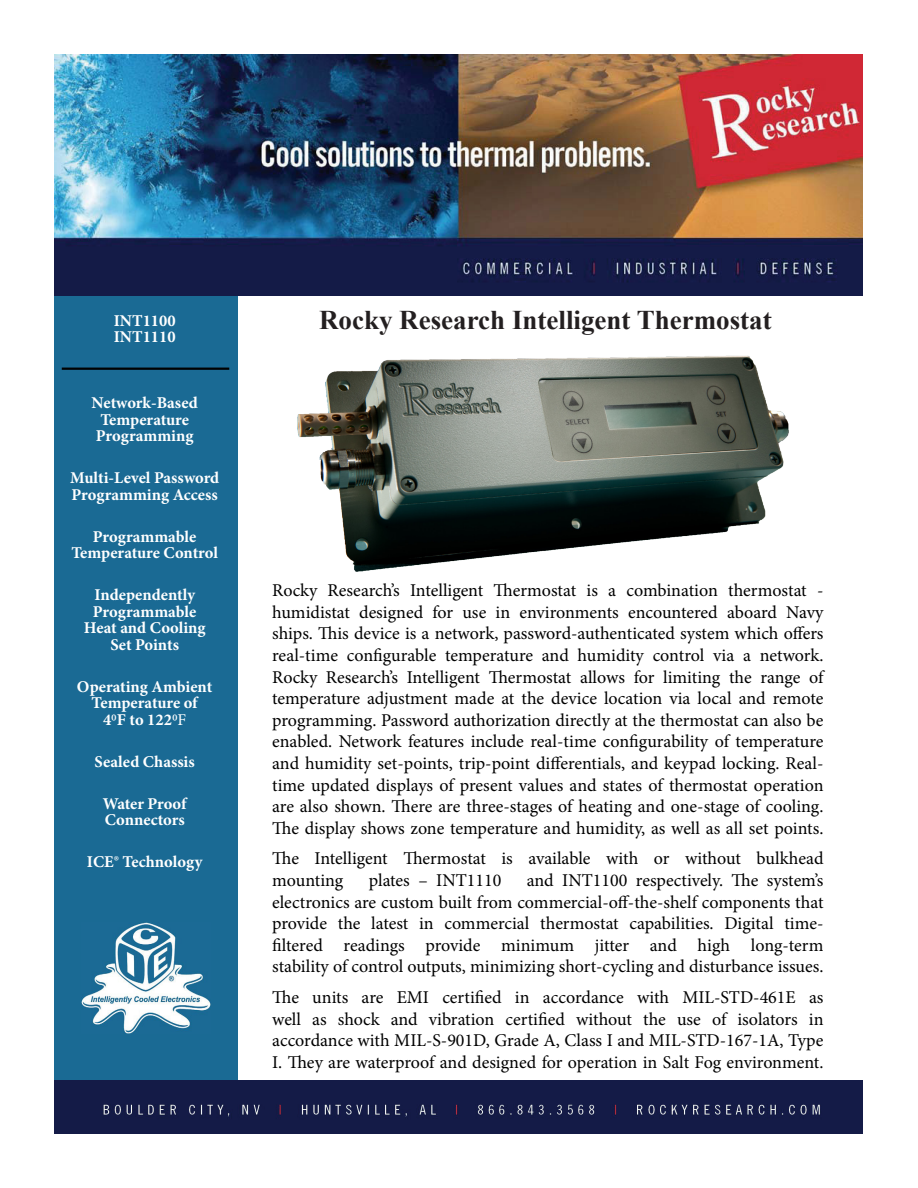
<style>
.page{position:relative;width:918px;height:1188px;background:#fff}
.page>*{position:absolute;margin:0;border:0;box-sizing:border-box;transform-origin:0 0}
.t1{font:700 27px "Times New Roman";color:#231f20}
.t2{font:18px/21.6px "Minion Pro";color:#000}
.t3{font:700 16.5px "Minion Pro";color:#fff}
.s1{font-weight:400}
</style>
<div class="page">
<div style="left:54px;top:283px;width:183px;height:840px;background:#1a6a94"></div>
<hr style="left:62px;top:368px;width:167px;height:2px;background:#010202">
<img style="left:81px;top:923px;width:129px;height:110px">
<img style="left:54px;top:55px;width:808px;height:240px">
<div style="left:54px;top:1080px;width:808px;height:54px;background:#141b47"></div>
<img style="left:297px;top:355px;width:492px;height:217px">
<p class="t3" style="left:114px;top:309px;width:64px">INT1100</p>
<p class="t3" style="left:114px;top:325px;width:64px">INT1110</p>
<p class="t3" style="left:92px;top:391px;width:108px">Network-Based</p>
<p class="t3" style="left:100px;top:408px;width:90px">Temperature</p>
<p class="t3" style="left:96px;top:424px;width:99px">Programming</p>
<p class="t3" style="left:70px;top:466px;width:151px">Multi-Level Password</p>
<p class="t3" style="left:72px;top:483px;width:148px">Programming Access</p>
<p class="t3" style="left:93px;top:525px;width:105px">Programmable</p>
<p class="t3" style="left:71px;top:541px;width:148px">Temperature Control</p>
<p class="t3" style="left:94px;top:583px;width:102px">Independently</p>
<p class="t3" style="left:93px;top:600px;width:105px">Programmable</p>
<p class="t3" style="left:84px;top:616px;width:123px">Heat and Cooling</p>
<p class="t3" style="left:110px;top:633px;width:70px">Set Points</p>
<p class="t3" style="left:77px;top:675px;width:137px">Operating Ambient</p>
<p class="t3" style="left:92px;top:691px;width:108px">Temperature of</p>
<p class="t3" style="left:103px;top:708px;width:85px">4<span class="s1">0</span>F to 122<span class="s1">0F</span></p>
<p class="t3" style="left:95px;top:750px;width:102px">Sealed Chassis</p>
<p class="t3" style="left:103px;top:792px;width:85px">Water Proof</p>
<p class="t3" style="left:105px;top:808px;width:82px">Connectors</p>
<p class="t3" style="left:87px;top:850px;width:117px">ICE® Technology</p>
<p class="t1" style="left:319px;top:301px;width:454px">Rocky Research Intelligent Thermostat</p>
<p class="t2" style="left:272px;top:580px;width:553px">Rocky Research’s Intelligent Thermostat is a combination thermostat -</p>
<p class="t2" style="left:272px;top:601px;width:553px">humidistat designed for use in environments encountered aboard Navy ships. This device is a network, password-authenticated system which offers</p>
<p class="t2" style="left:272px;top:645px;width:553px">real-time configurable temperature and humidity control via a network.<br>Rocky Research’s Intelligent Thermostat allows for limiting the range of</p>
<p class="t2" style="left:272px;top:688px;width:553px;text-align:justify">temperature adjustment made at the device location via local and remote programming. Password authorization directly at the thermostat can also be enabled. Network features include real-time configurability of temperature and humidity set-points, trip-point differentials, and keypad locking. Real&shy;time updated displays of present values and states of thermostat operation are also shown. There are three-stages of heating and one-stage of cooling.<br>The display shows zone temperature and humidity, as well as all set points.</p>
<p class="t2" style="left:272px;top:848px;width:553px">The Intelligent Thermostat is available with or without bulkhead</p>
<p class="t2" style="left:272px;top:870px;width:73px">mounting</p>
<p class="t2" style="left:369px;top:870px;width:134px">plates – INT1110</p>
<p class="t2" style="left:527px;top:870px;width:298px">and INT1100 respectively. The system’s</p>
<p class="t2" style="left:272px;top:891px;width:553px">electronics are custom built from commercial-off-the-shelf components that</p>
<p class="t2" style="left:272px;top:913px;width:553px">provide the latest in commercial thermostat capabilities. Digital time-</p>
<p class="t2" style="left:272px;top:934px;width:553px">filtered readings provide minimum jitter and high long-term</p>
<p class="t2" style="left:272px;top:956px;width:553px">stability of control outputs, minimizing short-cycling and disturbance issues.</p>
<p class="t2" style="left:272px;top:987px;width:553px">The units are EMI certified in accordance with MIL-STD-461E as well as shock and vibration certified without the use of isolators in</p>
<p class="t2" style="left:272px;top:1030px;width:553px">accordance with MIL-S-901D, Grade A, Class I and MIL-STD-167-1A, Type<br>I. They are waterproof and designed for operation in Salt Fog environment.</p>
</div>
